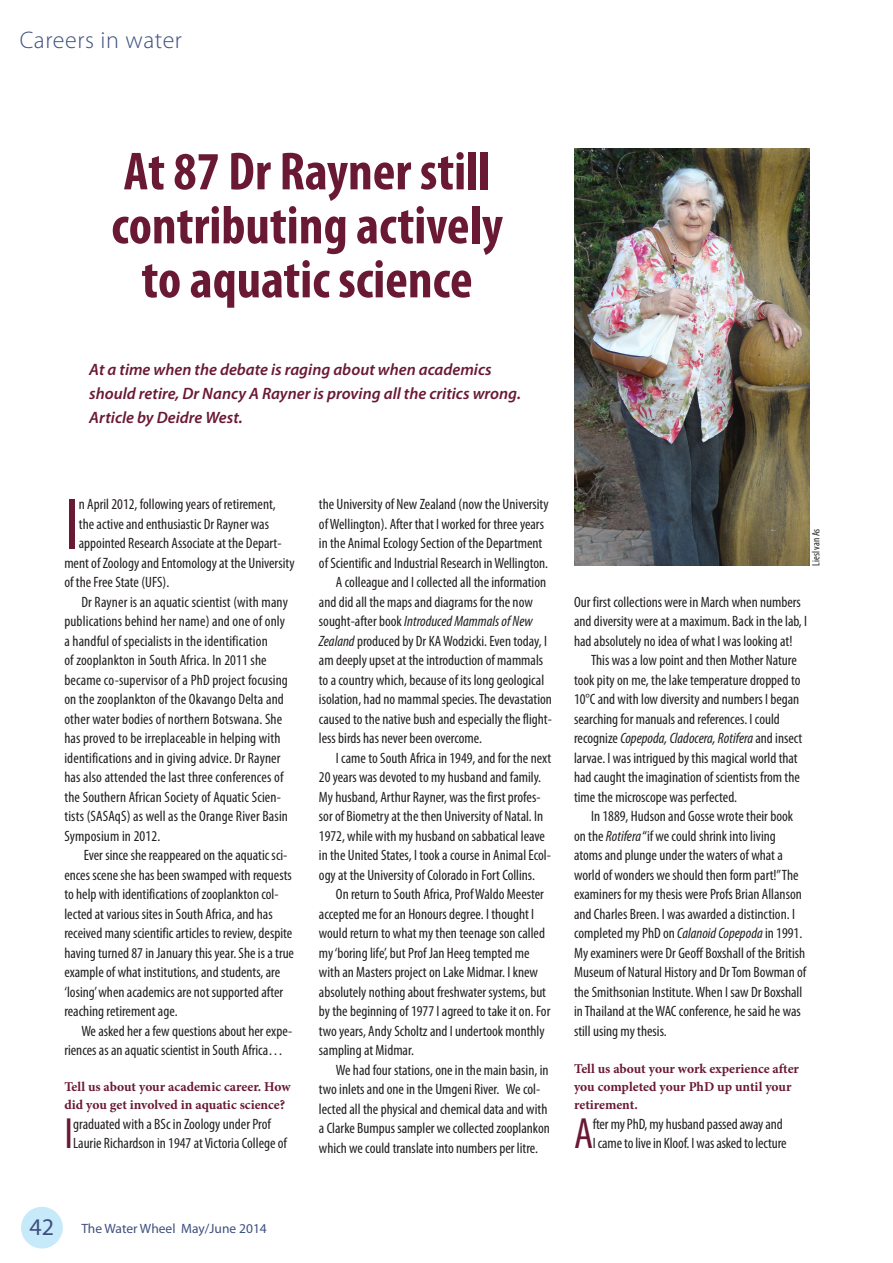
<style>
.page{position:relative;width:893px;height:1263px;background:#fff}
.page>*{position:absolute;margin:0;border:0;box-sizing:border-box;transform-origin:0 0}
.Box_drop_cap{font:condensed 72.9px "Myriad Pro";color:#6a1934}
.Headline{font:700 condensed 54px/54px "Myriad Pro";color:#6a1934;text-align:center}
.Box_drop_cap-2{font:condensed 43.95px "Myriad Pro";color:#6a1934}
.t1{font:300 24px "Myriad Pro";letter-spacing:.025em;color:#3f5080}
.Highlight{font:italic 600 16.5px/24px "Myriad Pro";color:#6a1934}
.box_text{font:condensed 15px/19.5px "Myriad Pro";color:#231f20}
.Box_drop_cap-3{font:condensed 15px/19.5px "Myriad Pro";color:#231f20}
.Body_text_no_indent{font:700 13.5px/18px "Minion Pro";letter-spacing:-.005em;color:#6a1934}
.top_bar{font:13.5px "Myriad Pro";color:#3f5080}
.Photo_credit{font:condensed 10.65px "Myriad Pro";color:#231f20}
.s1{font-style:italic}
.s2{font-size:24px}
</style>
<div class="page">
<div style="left:21px;top:1207px;width:42px;height:41px;background:#c6eafa;border-radius:50%"></div>
<img style="left:574px;top:149px;width:236px;height:417px">
<h3 class="t1" style="left:20px;top:26px;width:164px">Careers in water</h3>
<p class="Headline" style="left:111px;top:143px;width:393px">At 87 Dr Rayner still contributing actively to aquatic science</p>
<p class="Highlight" style="left:89px;top:357px;width:433px">At a time when the debate is raging about when academics should retire, Dr Nancy A Rayner is proving all the critics wrong.<br>Article by Deidre West.</p>
<p class="Box_drop_cap" style="left:64px;top:480px;width:16px">I</p>
<p class="Box_drop_cap-3" style="left:79px;top:494px;width:198px">n April 2012, following years of retirement,</p>
<p class="Box_drop_cap-3" style="left:79px;top:514px;width:192px">the active and enthusiastic Dr Rayner was</p>
<p class="Box_drop_cap-3" style="left:79px;top:533px;width:204px">appointed Research Associate at the Depart-</p>
<p class="Box_drop_cap-3" style="left:64px;top:553px;width:232px">ment of Zoology and Entomology at the University</p>
<p class="Box_drop_cap-3" style="left:64px;top:572px;width:106px">of the Free State (UFS).</p>
<p class="box_text" style="left:64px;top:592px;width:225px;text-indent:17px">Dr Rayner is an aquatic scientist (with many publications behind her name) and one of only a handful of specialists in the identification<br>of zooplankton in South Africa. In 2011 she became co-supervisor of a PhD project focusing on the zooplankton of the Okavango Delta and other water bodies of northern Botswana. She has proved to be irreplaceable in helping with identifications and in giving advice. Dr Rayner has also attended the last three conferences of the Southern African Society of Aquatic Scien&shy;tists (SASAqS) as well as the Orange River Basin Symposium in 2012.</p>
<p class="box_text" style="left:64px;top:845px;width:231px;text-indent:19px">Ever since she reappeared on the aquatic sci&shy;ences scene she has been swamped with requests to help with identifications of zooplankton col&shy;lected at various sites in South Africa, and has received many scientific articles to review, despite having turned 87 in January this year. She is a true example of what institutions, and students, are ‘losing’ when academics are not supported after reaching retirement age.</p>
<p class="box_text" style="left:64px;top:1021px;width:229px;text-indent:17px">We asked her a few questions about her expe&shy;riences as an aquatic scientist in South Africa…</p>
<p class="Body_text_no_indent" style="left:64px;top:1078px;width:228px">Tell us about your academic career. How did you get involved in aquatic science?</p>
<p class="Box_drop_cap-2" style="left:64px;top:1107px;width:10px">I</p>
<p class="Box_drop_cap-3" style="left:73px;top:1114px;width:215px">graduated with a BSc in Zoology under Prof<br>Laurie Richardson in 1947 at Victoria College of</p>
<p class="Box_drop_cap-3" style="left:319px;top:494px;width:231px">the University of New Zealand (now the University of Wellington). After that I worked for three years in the Animal Ecology Section of the Department of Scientific and Industrial Research in Wellington.</p>
<p class="box_text" style="left:319px;top:572px;width:235px;text-indent:17px">A colleague and I collected all the information and did all the maps and diagrams for the now sought-after book <span class="s1">Introduced Mammals of New Zealand</span> produced by Dr KA Wodzicki. Even today, I am deeply upset at the introduction of mammals to a country which, because of its long geological isolation, had no mammal species. The devastation caused to the native bush and especially the flight&shy;less birds has never been overcome.</p>
<p class="box_text" style="left:319px;top:748px;width:234px;text-indent:17px">I came to South Africa in 1949, and for the next 20 years was devoted to my husband and family.<br>My husband, Arthur Rayner, was the first profes&shy;sor of Biometry at the then University of Natal. In 1972, while with my husband on sabbatical leave in the United States, I took a course in Animal Ecol&shy;ogy at the University of Colorado in Fort Collins.</p>
<p class="box_text" style="left:319px;top:884px;width:233px;text-indent:17px">On return to South Africa, Prof Waldo Meester accepted me for an Honours degree. I thought I would return to what my then teenage son called my ‘boring life’, but Prof Jan Heeg tempted me with an Masters project on Lake Midmar. I knew absolutely nothing about freshwater systems, but by the beginning of 1977 I agreed to take it on. For two years, Andy Scholtz and I undertook monthly sampling at Midmar.</p>
<p class="box_text" style="left:319px;top:1060px;width:232px;text-indent:17px">We had four stations, one in the main basin, in two inlets and one in the Umgeni River. We col&shy;lected all the physical and chemical data and with a Clarke Bumpus sampler we collected zooplankon which we could translate into numbers per litre.</p>
<p class="Photo_credit" style="left:810px;top:566px;width:38px;rotate:-90deg">Liesl van As</p>
<p class="box_text" style="left:574px;top:592px;width:235px">Our first collections were in March when numbers and diversity were at a maximum. Back in the lab, I had absolutely no idea of what I was looking at!</p>
<p class="box_text" style="left:574px;top:650px;width:230px;text-indent:17px">This was a low point and then Mother Nature took pity on me, the lake temperature dropped to 10°C and with low diversity and numbers I began searching for manuals and references. I could recognize <span class="s1">Copepoda, Cladocera, Rotifera</span> and insect larvae. I was intrigued by this magical world that had caught the imagination of scientists from the time the microscope was perfected.</p>
<p class="box_text" style="left:574px;top:806px;width:234px;text-indent:17px">In 1889, Hudson and Gosse wrote their book on the <span class="s1">Rotifera</span> “if we could shrink into living atoms and plunge under the waters of what a world of wonders we should then form part!” The examiners for my thesis were Profs Brian Allanson and Charles Breen. I was awarded a distinction. I completed my PhD on <span class="s1">Calanoid Copepoda</span> in 1991.<br>My examiners were Dr Geoff Boxshall of the British Museum of Natural History and Dr Tom Bowman of the Smithsonian Institute. When I saw Dr Boxshall in Thailand at the WAC conference, he said he was still using my thesis.</p>
<p class="Body_text_no_indent" style="left:574px;top:1060px;width:226px">Tell us about your work experience after you completed your PhD up until your retirement.</p>
<p class="Box_drop_cap-2" style="left:574px;top:1107px;width:21px">A</p>
<p class="Box_drop_cap-3" style="left:593px;top:1114px;width:195px">fter my PhD, my husband passed away and<br>I came to live in Kloof. I was asked to lecture</p>
<p class="top_bar" style="left:30px;top:1220px;width:239px"><span class="s2">42</span> The Water Wheel May/June 2014</p>
</div>
